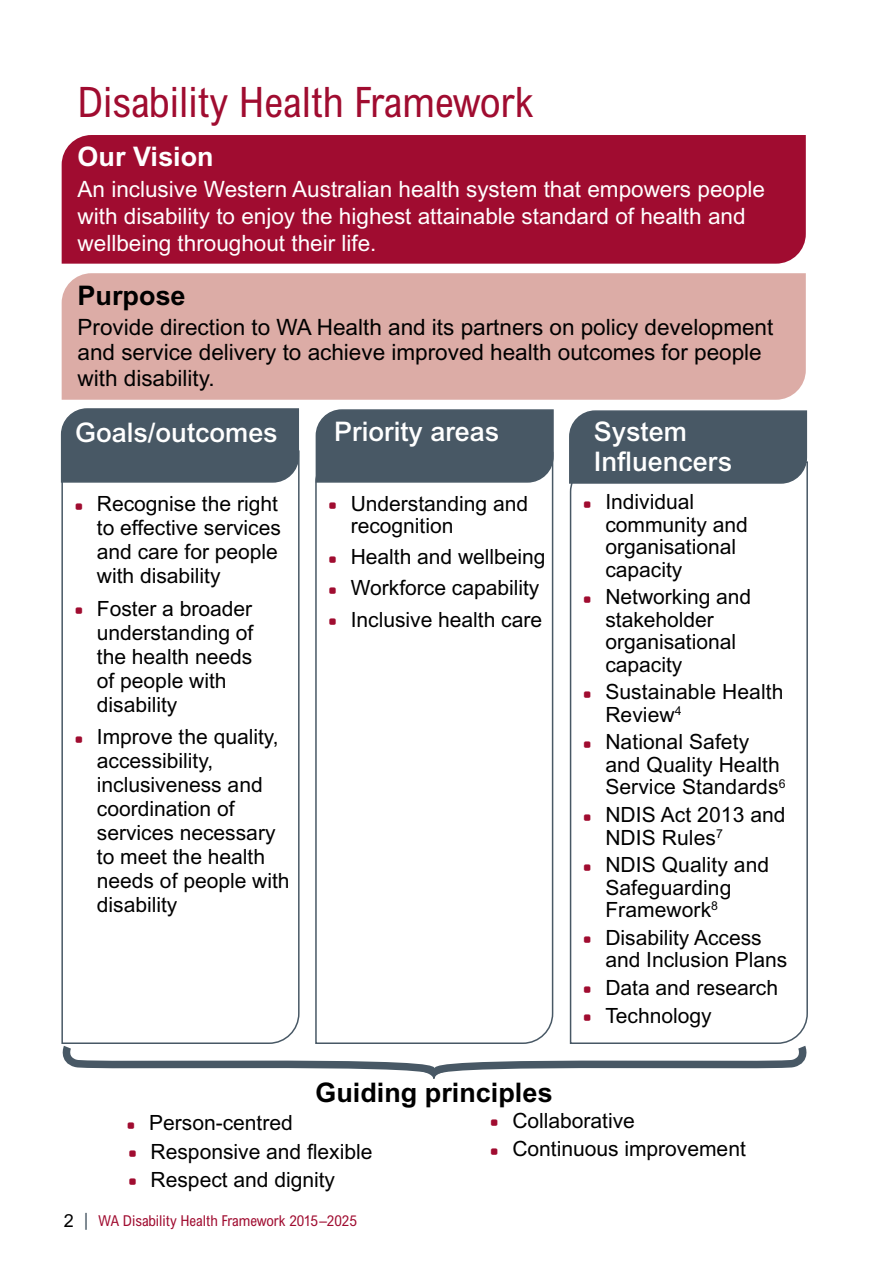
<style>
.page{position:relative;width:893px;height:1263px;background:#fff}
.page>*{position:absolute;margin:0;border:0;box-sizing:border-box;transform-origin:0 0}
.t1{font:condensed 42px "Arial MT Std";color:#a00c30}
.t2{font:500 27px/30px "Arial MT Std";color:#fff}
.t3{font:700 27px "Arial MT Std";color:#000}
.t4{font:700 27px "Arial MT Std";color:#fff}
.t5{font:22.5px/27px "Arial MT Std";color:#fff}
.t6{font:22.5px/25.5px "Arial MT Std";color:#000}
.t7{font:21px/24px "Arial MT Std";color:#000}
.t8{font:condensed 15px "Arial MT Std";color:#a00c30}
.s1{font-stretch:normal;font-size:18px;color:#000}
.s2{font-stretch:normal;font-size:18px;color:#485865}
</style>
<div class="page">
<div style="left:62px;top:135px;width:744px;height:129px;background:#a00c30"></div>
<svg style="left:61px;top:483px;width:239px;height:557px"></svg>
<svg style="left:315px;top:483px;width:239px;height:557px"></svg>
<svg style="left:569px;top:484px;width:239px;height:556px"></svg>
<div style="left:62px;top:273px;width:744px;height:127px;background:#dcaca6"></div>
<div style="left:60px;top:408px;width:240px;height:75px;background:#485865"></div>
<div style="left:315px;top:409px;width:239px;height:74px;background:#485865"></div>
<div style="left:569px;top:410px;width:239px;height:74px;background:#485865"></div>
<svg style="left:61px;top:1040px;width:746px;height:39px"></svg>
<svg style="left:76px;top:503px;width:6px;height:6px"></svg>
<svg style="left:76px;top:607px;width:6px;height:7px"></svg>
<svg style="left:76px;top:736px;width:6px;height:6px"></svg>
<svg style="left:329px;top:503px;width:7px;height:6px"></svg>
<svg style="left:329px;top:556px;width:7px;height:7px"></svg>
<svg style="left:329px;top:587px;width:7px;height:7px"></svg>
<svg style="left:329px;top:618px;width:7px;height:7px"></svg>
<svg style="left:584px;top:501px;width:6px;height:6px"></svg>
<svg style="left:584px;top:596px;width:6px;height:6px"></svg>
<svg style="left:584px;top:691px;width:6px;height:7px"></svg>
<svg style="left:584px;top:741px;width:6px;height:7px"></svg>
<svg style="left:584px;top:814px;width:6px;height:6px"></svg>
<svg style="left:584px;top:864px;width:6px;height:6px"></svg>
<svg style="left:584px;top:937px;width:6px;height:6px"></svg>
<svg style="left:584px;top:987px;width:6px;height:6px"></svg>
<svg style="left:584px;top:1014px;width:6px;height:7px"></svg>
<h1 class="t1" style="left:78px;top:76px;width:457px">Disability Health Framework</h1>
<p class="t4" style="left:78px;top:141px;width:138px">Our Vision</p>
<p class="t5" style="left:78px;top:176px;width:689px">An inclusive Western Australian health system that empowers people with disability to enjoy the highest attainable standard of health and wellbeing throughout their life.</p>
<p class="t3" style="left:78px;top:280px;width:110px">Purpose</p>
<p class="t6" style="left:78px;top:314px;width:697px">Provide direction to WA Health and its partners on policy development and service delivery to achieve improved health outcomes for people with disability.</p>
<p class="t2" style="left:75px;top:417px;width:204px">Goals/outcomes</p>
<p class="t2" style="left:334px;top:417px;width:166px">Priority areas</p>
<p class="t2" style="left:594px;top:416px;width:140px">System<br>Influencers</p>
<p class="t7" style="left:97px;top:492px;width:186px">Recognise the right to effective services and care for people with disability</p>
<p class="t7" style="left:97px;top:596px;width:158px">Foster a broader understanding of the health needs of people with disability</p>
<p class="t7" style="left:97px;top:725px;width:194px">Improve the quality, accessibility, inclusiveness and coordination of services necessary to meet the health needs of people with disability</p>
<p class="t7" style="left:351px;top:492px;width:179px;line-height:22.5px">Understanding and recognition</p>
<p class="t7" style="left:351px;top:541px;width:196px;line-height:31px">Health and wellbeing<br>Workforce capability<br>Inclusive health care</p>
<p class="t7" style="left:605px;top:490px;width:144px;line-height:22.5px">Individual community and organisational capacity</p>
<p class="t7" style="left:605px;top:585px;width:147px;line-height:22.5px">Networking and stakeholder organisational capacity</p>
<p class="t7" style="left:605px;top:681px;width:180px;line-height:22.5px">Sustainable Health<br>Review<sup>4</sup></p>
<p class="t7" style="left:605px;top:731px;width:182px;line-height:22.5px">National Safety and Quality Health<br>Service Standards<sup>6</sup></p>
<p class="t7" style="left:605px;top:803px;width:182px;line-height:22.5px">NDIS Act 2013 and<br>NDIS Rules<sup>7</sup></p>
<p class="t7" style="left:605px;top:853px;width:165px;line-height:22.5px">NDIS Quality and<br>Safeguarding<br>Framework<sup>8</sup></p>
<p class="t7" style="left:605px;top:926px;width:184px;line-height:22.5px">Disability Access and Inclusion Plans</p>
<p class="t7" style="left:605px;top:974px;width:174px;line-height:27.6px">Data and research<br>Technology</p>
<p class="t3" style="left:315px;top:1077px;width:239px">Guiding principles</p>
<p class="t7" style="left:149px;top:1109px;width:225px;line-height:28.2px">Person-centred<br>Responsive and flexible<br>Respect and dignity</p>
<p class="t7" style="left:512px;top:1106px;width:235px;line-height:28.2px">Collaborative<br>Continuous improvement</p>
<p class="t8" style="left:64px;top:1212px;width:295px"><span class="s1">2</span> <span class="s2">|</span> WA Disability Health Framework 2015–2025</p>
</div>
